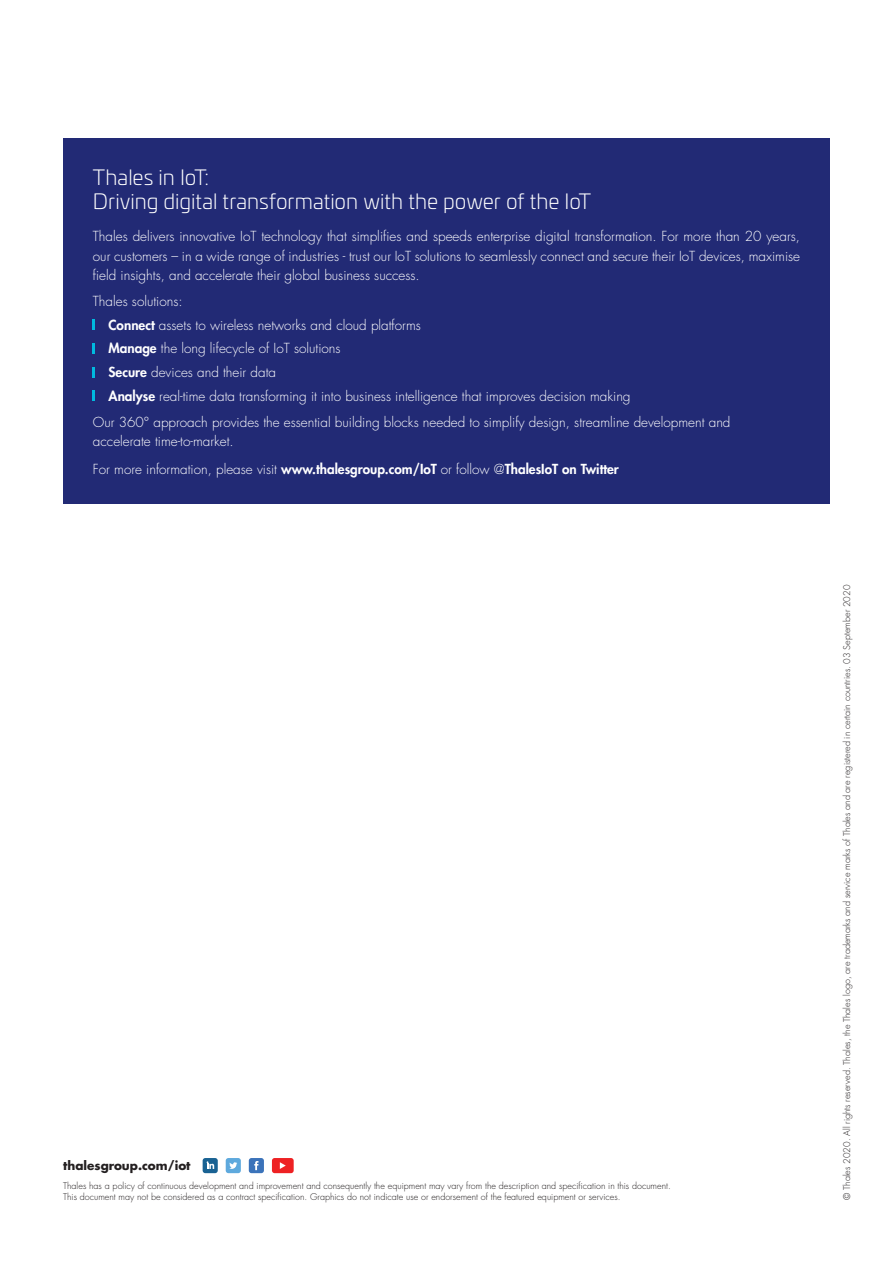
<style>
.page{position:relative;width:893px;height:1263px;background:#fff}
.page>*{position:absolute;margin:0;border:0;box-sizing:border-box;transform-origin:0 0}
.Head1{font:300 21px/24px "Univia Pro";color:#fff}
._01_Txt{font:300 13.5px/19.5px "Futura Std";color:#fff;text-align:justify}
.List{font:300 13.5px "Futura Std";color:#fff}
._01_Txt-2{font:800 13.5px "Futura Std";color:#fff}
.t1{font:700 12px "Futura Std";color:#231f20}
._01_Txt-3{font:300 9px/10.8px "Futura Std";color:#231f20}
.s1{font-weight:800}
.s2{font-weight:300}
</style>
<div class="page">
<div style="left:63px;top:138px;width:767px;height:366px;background:#222a75"></div>
<svg style="left:93px;top:319px;width:2px;height:11px"></svg>
<svg style="left:93px;top:343px;width:2px;height:10px"></svg>
<svg style="left:93px;top:367px;width:2px;height:10px"></svg>
<svg style="left:93px;top:391px;width:2px;height:10px"></svg>
<div style="left:226px;top:1158px;width:15px;height:15px;background:#5ea9dd;border-radius:3px"></div>
<svg style="left:229px;top:1162px;width:8px;height:7px"></svg>
<div style="left:203px;top:1158px;width:15px;height:15px;background:#196293;border-radius:3px"></div>
<svg style="left:207px;top:1161px;width:7px;height:8px"></svg>
<div style="left:249px;top:1158px;width:15px;height:15px;background:#3b73ba;border-radius:3px"></div>
<svg style="left:254px;top:1161px;width:4px;height:9px"></svg>
<div style="left:272px;top:1158px;width:22px;height:15px;background:#ee2123;border-radius:3px"></div>
<svg style="left:280px;top:1162px;width:6px;height:7px"></svg>
<p class="Head1" style="left:93px;top:164px;width:500px">Thales in IoT:<br>Driving digital transformation with the power of the IoT</p>
<p class="_01_Txt" style="left:93px;top:227px;width:709px">Thales delivers innovative IoT technology that simplifies and speeds enterprise digital transformation. For more than 20 years, our customers – in a wide range of industries - trust our IoT solutions to seamlessly connect and secure their IoT devices, maximise field insights, and accelerate their global business success.</p>
<p class="List" style="left:93px;top:293px;width:91px">Thales solutions:</p>
<p class="List" style="left:109px;top:317px;width:314px"><span class="s1">Connect</span> assets to wireless networks and cloud platforms</p>
<p class="List" style="left:109px;top:340px;width:234px"><span class="s1">Manage</span> the long lifecycle of IoT solutions</p>
<p class="List" style="left:109px;top:364px;width:169px"><span class="s1">Secure</span> devices and their data</p>
<p class="List" style="left:109px;top:388px;width:524px"><span class="s1">Analyse</span> real-time data transforming it into business intelligence that improves decision making</p>
<p class="_01_Txt" style="left:93px;top:413px;width:639px">Our 360° approach provides the essential building blocks needed to simplify design, streamline development and accelerate time-to-market.</p>
<p class="_01_Txt-2" style="left:93px;top:461px;width:527px"><span class="s2">For more information, please visit</span> www.thalesgroup.com/IoT <span class="s2">or follow @</span>ThalesIoT on Twitter</p>
<p class="t1" style="left:63px;top:1158px;width:129px">thalesgroup.com/iot</p>
<p class="_01_Txt-3" style="left:63px;top:1180px;width:609px">Thales has a policy of continuous development and improvement and consequently the equipment may vary from the description and specification in this document.<br>This document may not be considered as a contract specification. Graphics do not indicate use or endorsement of the featured equipment or services.</p>
<p class="_01_Txt-3" style="left:842px;top:1200px;width:616px;rotate:-90deg">© Thales 2020. All rights reserved. Thales, the Thales logo, are trademarks and service marks of Thales and are registered in certain countries. 03 September 2020</p>
</div>
